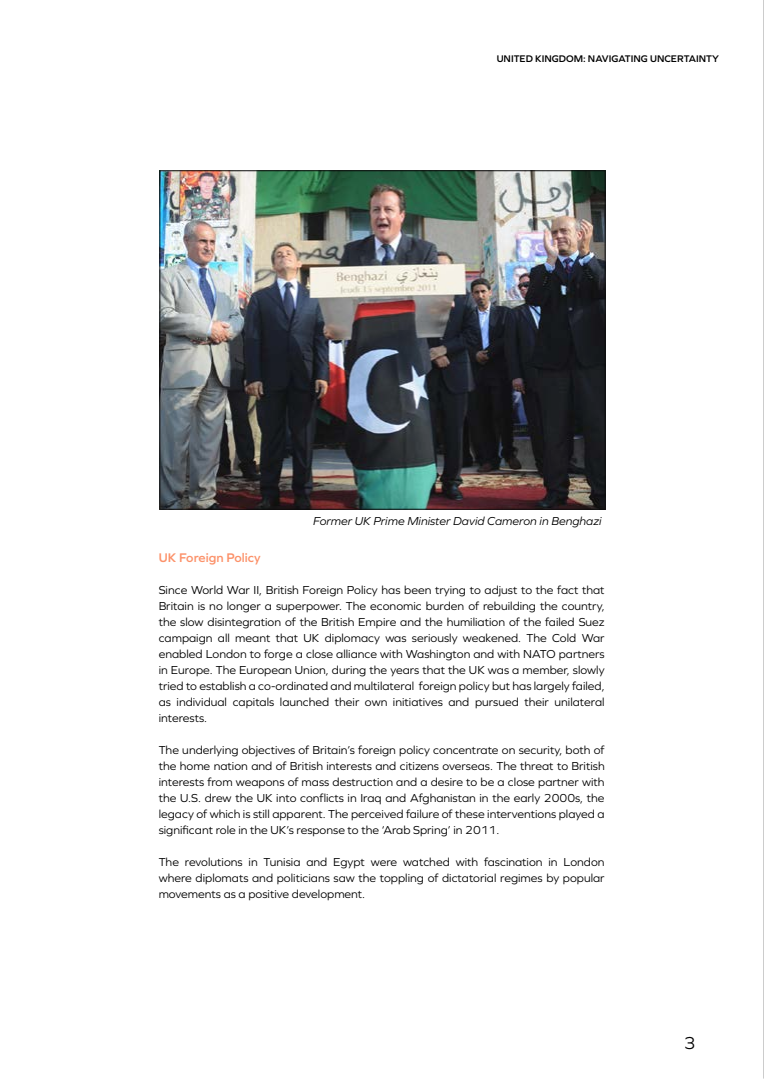
<style>
.page{position:relative;width:764px;height:1080px;background:#fff}
.page>*{position:absolute;margin:0;border:0;box-sizing:border-box;transform-origin:0 0}
.t1{font:18px "Graphie";color:#000}
.t2{font:600 13px "Graphie";color:#fc9169}
.t3{font:12px/16px "Graphie";color:#000;text-align:justify}
.t4{font:italic 12px "Graphie";color:#000}
.t5{font:600 10px "Graphie";color:#000}
</style>
<div class="page">
<hr style="left:763px;top:0;width:1px;height:1079px;background:#000">
<img style="left:161px;top:172px;width:442px;height:336px">
<div style="left:159px;top:170px;width:446px;height:340px;border:1px solid #000"></div>
<p class="t5" style="left:496px;top:53px;width:224px">UNITED KINGDOM: NAVIGATING UNCERTAINTY</p>
<p class="t4" style="left:313px;top:514px;width:290px">Former UK Prime Minister David Cameron in Benghazi</p>
<p class="t2" style="left:159px;top:550px;width:104px">UK Foreign Policy</p>
<p class="t3" style="left:159px;top:582px;width:447px">Since World War II, British Foreign Policy has been trying to adjust to the fact that Britain is no longer a superpower. The economic burden of rebuilding the country, the slow disintegration of the British Empire and the humiliation of the failed Suez campaign all meant that UK diplomacy was seriously weakened. The Cold War enabled London to forge a close alliance with Washington and with NATO partners in Europe. The European Union, during the years that the UK was a member, slowly tried to establish a co-ordinated and multilateral foreign policy but has largely failed, as individual capitals launched their own initiatives and pursued their unilateral interests.</p>
<p class="t3" style="left:159px;top:742px;width:447px">The underlying objectives of Britain’s foreign policy concentrate on security, both of the home nation and of British interests and citizens overseas. The threat to British interests from weapons of mass destruction and a desire to be a close partner with the U.S. drew the UK into conflicts in Iraq and Afghanistan in the early 2000s, the legacy of which is still apparent. The perceived failure of these interventions played a significant role in the UK’s response to the ‘Arab Spring’ in 2011.</p>
<p class="t3" style="left:159px;top:854px;width:447px">The revolutions in Tunisia and Egypt were watched with fascination in London where diplomats and politicians saw the toppling of dictatorial regimes by popular movements as a positive development.</p>
<h1 class="t1" style="left:683px;top:1032px;width:13px">3</h1>
</div>
